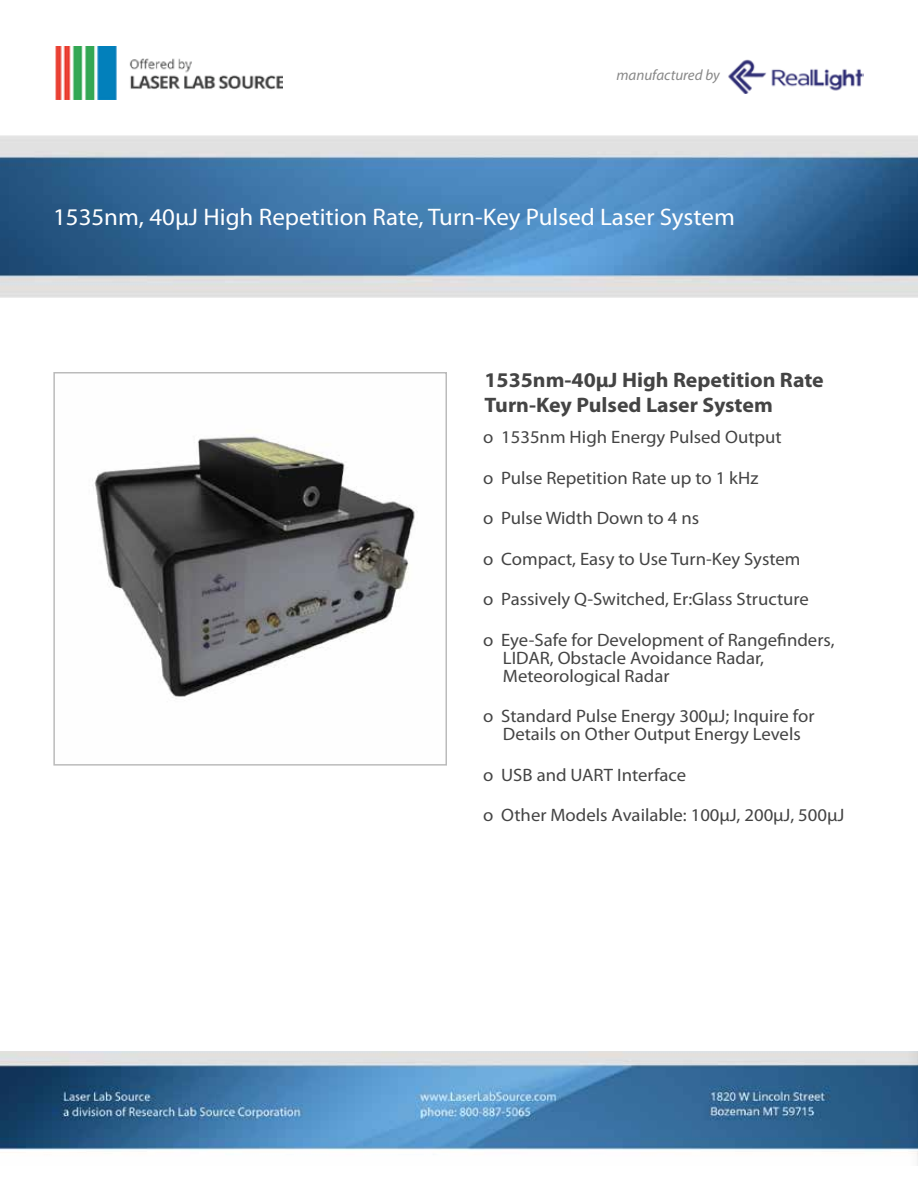
<style>
.page{position:relative;width:918px;height:1188px;background:#fff}
.page>*{position:absolute;margin:0;border:0;box-sizing:border-box;transform-origin:0 0}
.t1{font:24px "Myriad Pro";color:#fff;scale:1.04 1}
.t2{font:700 21px/25.2px "Myriad Pro";color:#444;scale:1.04 1}
.t3{font:18px/18px "Myriad Pro";color:#444;scale:1.04 1}
.t4{font:italic 15px "Myriad Pro";color:#888}
</style>
<div class="page">
<img style="left:0;top:135px;width:918px;height:162px">
<img style="left:55px;top:47px;width:228px;height:52px">
<img style="left:1px;top:1052px;width:917px;height:113px">
<img style="left:92px;top:436px;width:326px;height:262px">
<div style="left:53px;top:372px;width:394px;height:394px;border:2px solid #bbb"></div>
<img style="left:728px;top:59px;width:136px;height:34px">
<p class="t4" style="left:616px;top:66px;width:105px">manufactured by</p>
<h1 class="t1" style="left:53px;top:202px;width:657px">1535nm, 40µJ High Repetition Rate, Turn-Key Pulsed Laser System</h1>
<p class="t2" style="left:484px;top:367px;width:328px">1535nm-40µJ High Repetition Rate<br>Turn-Key Pulsed Laser System</p>
<p class="t3" style="left:483px;top:428px;width:289px">ο 1535nm High Energy Pulsed Output</p>
<p class="t3" style="left:483px;top:468px;width:266px">ο Pulse Repetition Rate up to 1 kHz</p>
<p class="t3" style="left:483px;top:509px;width:209px">ο Pulse Width Down to 4 ns</p>
<p class="t3" style="left:483px;top:549px;width:307px">ο Compact, Easy to Use Turn-Key System</p>
<p class="t3" style="left:483px;top:590px;width:315px">ο Passively Q-Switched, Er:Glass Structure</p>
<p class="t3" style="left:503px;top:630px;width:320px;text-indent:-20px">ο Eye-Safe for Development of Rangefinders,<br>LIDAR, Obstacle Avoidance Radar,<br>Meteorological Radar</p>
<p class="t3" style="left:483px;top:707px;width:320px;text-align:center">ο Standard Pulse Energy 300µJ; Inquire for<br>Details on Other Output Energy Levels</p>
<p class="t3" style="left:483px;top:765px;width:197px">ο USB and UART Interface</p>
<p class="t3" style="left:483px;top:806px;width:349px">ο Other Models Available: 100µJ, 200µJ, 500µJ</p>
</div>
